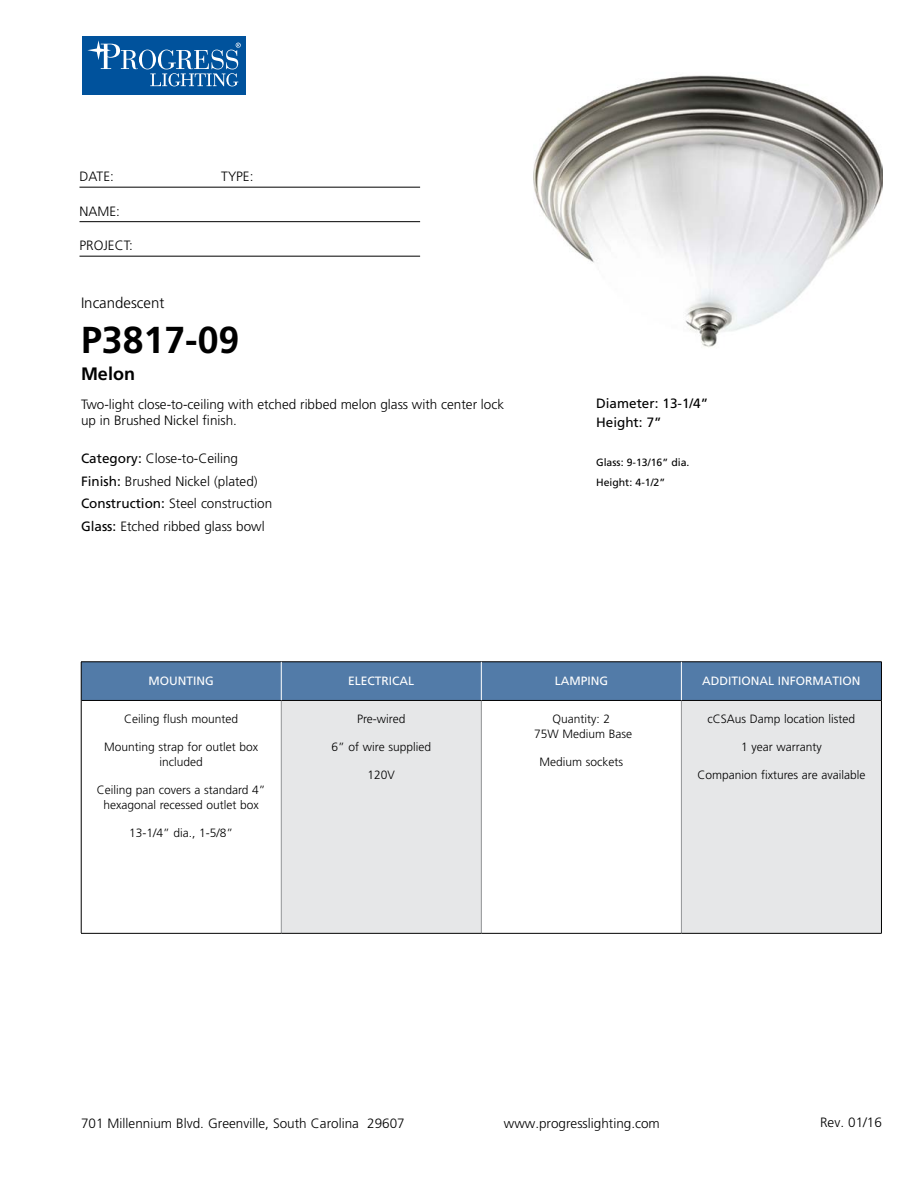
<style>
.page{position:relative;width:918px;height:1188px;background:#fff}
.page>*{position:absolute;margin:0;border:0;box-sizing:border-box;transform-origin:0 0}
.t1{font:700 37.5px "Frutiger";color:#000}
.t2{font:700 18px "Frutiger";color:#000}
.t3{font:300 15px "Frutiger";color:#000}
.t4{font:300 13.5px/22.5px "Frutiger";color:#000}
.t5{font:13.5px/19.5px "Frutiger";color:#000}
.t6{font:300 12px/15px "Frutiger";color:#000;text-align:center}
.t7{font:12px "Frutiger";color:#fff}
.t8{font:10.5px/19.5px "Frutiger";color:#000}
.s1{font-weight:400}
</style>
<div class="page">
<div style="left:82px;top:36px;width:164px;height:59px;background:#00529c"></div>
<svg style="left:139px;top:50px;width:17px;height:19px"></svg>
<div style="left:142px;top:50px;width:11px;height:19px;background:#00529c;border-radius:50%"></div>
<svg style="left:87px;top:40px;width:51px;height:29px"></svg>
<svg style="left:150px;top:43px;width:91px;height:43px"></svg>
<hr style="left:80px;top:187px;width:340px;height:1px;background:#000">
<hr style="left:80px;top:221px;width:340px;height:1px;background:#000">
<hr style="left:80px;top:256px;width:340px;height:1px;background:#000">
<div style="left:82px;top:663px;width:799px;height:37px;background:#527ba8"></div>
<div style="left:281px;top:700px;width:200px;height:233px;background:#e6e7e8"></div>
<div style="left:681px;top:700px;width:200px;height:233px;background:#e6e7e8"></div>
<hr style="left:281px;top:701px;width:1px;height:232px;background:#939598">
<hr style="left:481px;top:701px;width:1px;height:232px;background:#939598">
<hr style="left:681px;top:701px;width:1px;height:232px;background:#939598">
<hr style="left:81px;top:700px;width:200px;height:1px;background:#000">
<hr style="left:281px;top:700px;width:200px;height:1px;background:#000">
<hr style="left:481px;top:700px;width:200px;height:1px;background:#000">
<hr style="left:681px;top:700px;width:200px;height:1px;background:#000">
<hr style="left:81px;top:933px;width:200px;height:1px;background:#000">
<hr style="left:281px;top:933px;width:200px;height:1px;background:#000">
<hr style="left:481px;top:933px;width:200px;height:1px;background:#000">
<hr style="left:681px;top:933px;width:201px;height:1px;background:#000">
<hr style="left:81px;top:662px;width:200px;height:1px;background:#000">
<hr style="left:81px;top:662px;width:1px;height:38px;background:#000">
<hr style="left:281px;top:662px;width:200px;height:1px;background:#000">
<hr style="left:481px;top:662px;width:200px;height:1px;background:#000">
<hr style="left:681px;top:662px;width:201px;height:1px;background:#000">
<hr style="left:881px;top:662px;width:1px;height:38px;background:#000">
<hr style="left:81px;top:700px;width:1px;height:233px;background:#000">
<hr style="left:881px;top:700px;width:1px;height:233px;background:#000">
<hr style="left:281px;top:662px;width:1px;height:38px;background:#fff">
<hr style="left:681px;top:662px;width:1px;height:38px;background:#fff">
<hr style="left:481px;top:662px;width:1px;height:38px;background:#fff">
<img style="left:533px;top:75px;width:349px;height:273px">
<p class="t4" style="left:80px;top:165px;width:36px">DATE:</p>
<p class="t4" style="left:221px;top:165px;width:34px">TYPE:</p>
<p class="t4" style="left:80px;top:200px;width:42px">NAME:</p>
<p class="t4" style="left:80px;top:234px;width:55px">PROJECT:</p>
<p class="t3" style="left:81px;top:295px;width:85px">Incandescent</p>
<h1 class="t1" style="left:81px;top:318px;width:160px">P3817-09</h1>
<h2 class="t2" style="left:81px;top:364px;width:55px">Melon</h2>
<p class="t4" style="left:81px;top:396px;width:425px;line-height:16.2px">Two-light close-to-ceiling with etched ribbed melon glass with center lock up in Brushed Nickel finish.</p>
<p class="t4" style="left:81px;top:448px;width:193px"><span class="s1">Category:</span> Close-to-Ceiling<br><span class="s1">Finish:</span> Brushed Nickel (plated)<br><span class="s1">Construction:</span> Steel construction<br><span class="s1">Glass:</span> Etched ribbed glass bowl</p>
<p class="t5" style="left:596px;top:393px;width:114px">Diameter: 13-1/4”<br>Height: 7”</p>
<p class="t8" style="left:596px;top:453px;width:95px">Glass: 9-13/16” dia.<br>Height: 4-1/2”</p>
<p class="t7" style="left:149px;top:673px;width:67px">MOUNTING</p>
<p class="t7" style="left:348px;top:673px;width:68px">ELECTRICAL</p>
<p class="t7" style="left:555px;top:673px;width:55px">LAMPING</p>
<p class="t7" style="left:702px;top:673px;width:160px">ADDITIONAL INFORMATION</p>
<p class="t6" style="left:124px;top:712px;width:116px">Ceiling flush mounted</p>
<p class="t6" style="left:104px;top:739px;width:156px">Mounting strap for outlet box included</p>
<p class="t6" style="left:97px;top:782px;width:170px">Ceiling pan covers a standard 4” hexagonal recessed outlet box</p>
<p class="t6" style="left:129px;top:825px;width:106px">13-1/4” dia., 1-5/8”</p>
<p class="t6" style="left:357px;top:712px;width:50px">Pre-wired</p>
<p class="t6" style="left:332px;top:739px;width:101px">6” of wire supplied</p>
<p class="t6" style="left:368px;top:767px;width:29px">120V</p>
<p class="t6" style="left:708px;top:712px;width:149px">cCSAus Damp location listed</p>
<p class="t6" style="left:741px;top:739px;width:82px">1 year warranty</p>
<p class="t6" style="left:697px;top:767px;width:169px">Companion fixtures are available</p>
<p class="t6" style="left:534px;top:712px;width:100px">Quantity: 2<br>75W Medium Base</p>
<p class="t6" style="left:540px;top:754px;width:85px">Medium sockets</p>
<p class="t4" style="left:81px;top:1112px;width:325px">701 Millennium Blvd. Greenville, South Carolina 29607</p>
<p class="t4" style="left:504px;top:1112px;width:158px">www.progresslighting.com</p>
<p class="t4" style="left:820px;top:1111px;width:63px">Rev. 01/16</p>
</div>
